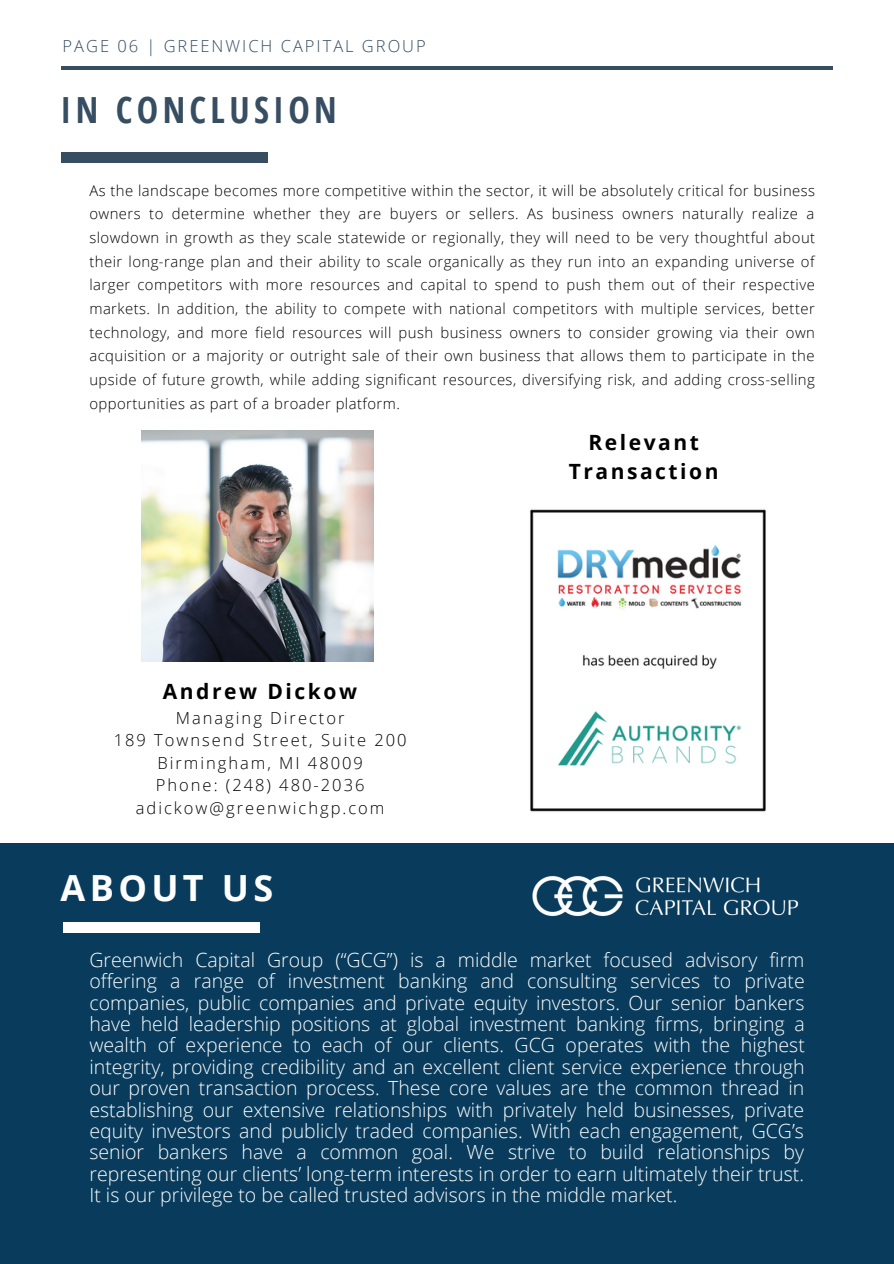
<style>
.page{position:relative;width:894px;height:1264px;background:#fff}
.page>*{position:absolute;margin:0;border:0;box-sizing:border-box;transform-origin:0 0}
.t1{font:700 36px "Open Sans Condensed";letter-spacing:.12em;color:#364d62}
.t2{font:700 36px "Open Sans";letter-spacing:.12em;color:#fff}
.t3{font:700 21px/29.2px "Open Sans";letter-spacing:.12em;color:#000;text-align:center}
.t4{font:300 19.5px/21.5px "Open Sans";color:#fff;text-align:justify}
.t5{font:300 16.5px/22.5px "Open Sans";letter-spacing:.12em;color:#000;text-align:center}
.t6{font:300 16.5px "Open Sans";letter-spacing:.12em;color:#364d62}
.t7{font:300 14.85px/23.7px "Open Sans";letter-spacing:.03em;color:#000;text-align:justify}
</style>
<div class="page">
<hr style="left:61px;top:66px;width:771px;height:4px;background:#364d62">
<div style="left:0;top:843px;width:893px;height:420px;background:#093c5c"></div>
<div style="left:63px;top:922px;width:105px;height:11px;background:#fff"></div>
<div style="left:61px;top:152px;width:105px;height:10px;background:#364d62"></div>
<div style="left:162px;top:152px;width:106px;height:10px;background:#364d62"></div>
<div style="left:154px;top:922px;width:106px;height:11px;background:#fff"></div>
<img style="left:532px;top:876px;width:267px;height:41px">
<img style="left:141px;top:430px;width:232px;height:231px">
<img style="left:530px;top:509px;width:236px;height:303px">
<p class="t6" style="left:63px;top:34px;width:364px">PAGE 06 | GREENWICH CAPITAL GROUP</p>
<h1 class="t1" style="left:61px;top:84px;width:277px">IN CONCLUSION</h1>
<p class="t7" style="left:89px;top:178px;width:727px">As the landscape becomes more competitive within the sector, it will be absolutely critical for business owners to determine whether they are buyers or sellers. As business owners naturally realize a slowdown in growth as they scale statewide or regionally, they will need to be very thoughtful about their long-range plan and their ability to scale organically as they run into an expanding universe of larger competitors with more resources and capital to spend to push them out of their respective markets. In addition, the ability to compete with national competitors with multiple services, better technology, and more field resources will push business owners to consider growing via their own acquisition or a majority or outright sale of their own business that allows them to participate in the upside of future growth, while adding significant resources, diversifying risk, and adding cross-selling opportunities as part of a broader platform.</p>
<h2 class="t3" style="left:163px;top:676px;width:195px">Andrew Dickow</h2>
<p class="t5" style="left:114px;top:706px;width:294px">Managing Director<br>189 Townsend Street, Suite 200<br>Birmingham, MI 48009<br>Phone: (248) 480-2036 adickow@greenwichgp.com</p>
<h1 class="t2" style="left:61px;top:862px;width:214px">ABOUT US</h1>
<h2 class="t3" style="left:568px;top:427px;width:151px">Relevant<br>Transaction</h2>
<p class="t4" style="left:89px;top:948px;width:716px">Greenwich Capital Group (“GCG”) is a middle market focused advisory firm offering a range of investment banking and consulting services to private companies, public companies and private equity investors. Our senior bankers have held leadership positions at global investment banking firms, bringing a wealth of experience to each of our clients. GCG operates with the highest integrity, providing credibility and an excellent client service experience through our proven transaction process. These core values are the common thread in establishing our extensive relationships with privately held businesses, private equity investors and publicly traded companies. With each engagement, GCG’s senior bankers have a common goal. We strive to build relationships by representing our clients’ long-term interests in order to earn ultimately their trust.<br>It is our privilege to be called trusted advisors in the middle market.</p>
</div>
